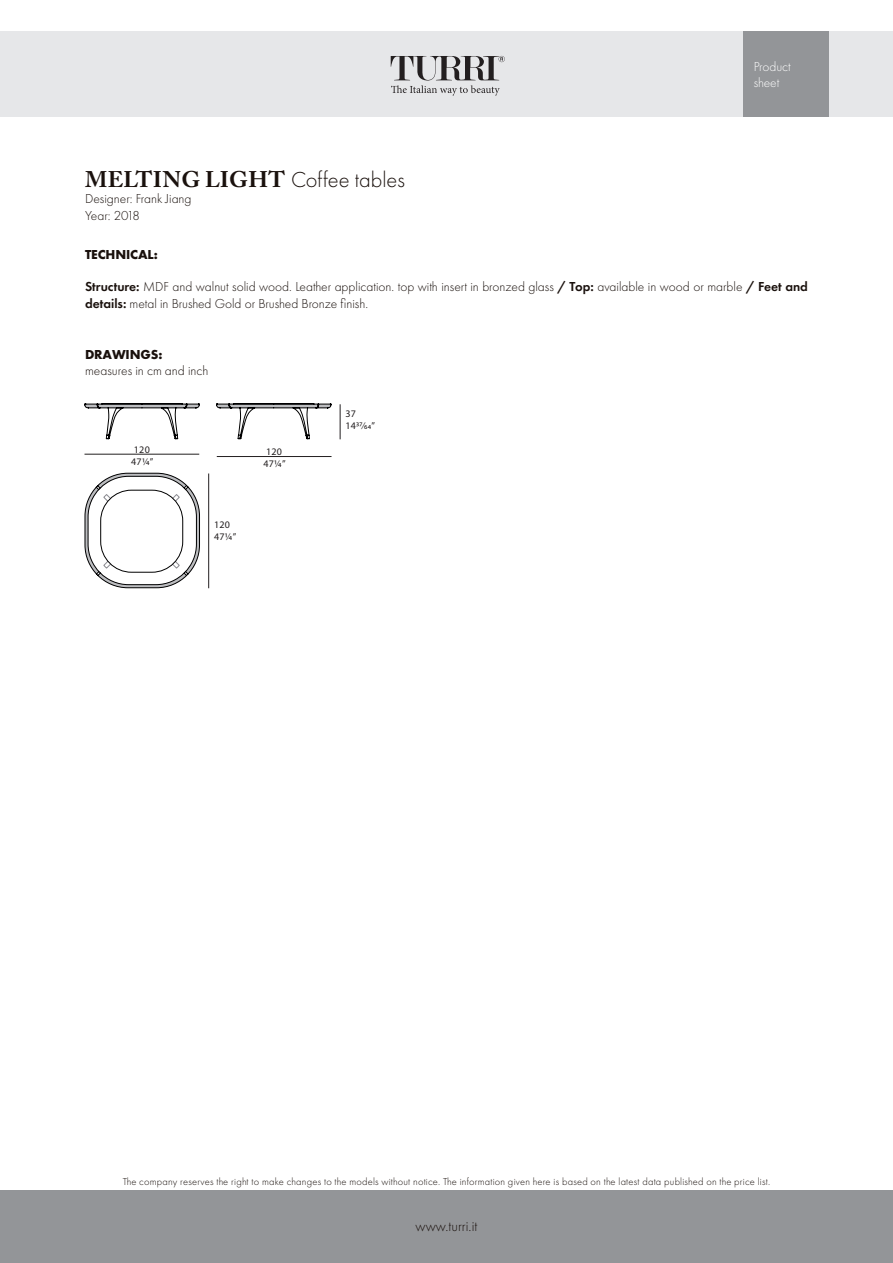
<style>
.page{position:relative;width:893px;height:1263px;background:#fff}
.page>*{position:absolute;margin:0;border:0;box-sizing:border-box;transform-origin:0 0}
.t1{font:700 22.5px "Adobe Caslon Pro";letter-spacing:.015em;color:#1a110d}
.t2{font:300 15px "Futura PT";color:#1a110d}
.t3{font:300 13.5px/16.2px "Futura PT";color:#1a110d}
.t4{font:700 13.5px "Futura PT";letter-spacing:-.01em;color:#1a110d}
.t5{font:300 13.5px/16.2px "Futura PT";color:#fff}
.t6{font:300 13.5px "Futura PT";letter-spacing:-.04em;color:#1a110d}
.t7{font:300 10.5px "Futura PT";letter-spacing:.02em;color:#1a110d}
.t8{font:10.05px "Myriad Pro";color:#231f20}
.s1{font-family:"Futura PT";font-weight:300}
.s2{font-weight:600}
</style>
<div class="page">
<div style="left:0;top:32px;width:893px;height:85px;background:#e6e7e9"></div>
<div style="left:0;top:1191px;width:893px;height:72px;background:#939598"></div>
<div style="left:743px;top:32px;width:85px;height:85px;background:#939598"></div>
<svg style="left:391px;top:56px;width:114px;height:40px"></svg>
<hr style="left:85px;top:454px;width:114px;height:1px;background:#231f20">
<hr style="left:217px;top:456px;width:114px;height:1px;background:#231f20">
<hr style="left:340px;top:404px;width:1px;height:35px;background:#231f20">
<hr style="left:208px;top:473px;width:1px;height:115px;background:#231f20">
<svg style="left:84px;top:403px;width:116px;height:37px"></svg>
<svg style="left:216px;top:403px;width:115px;height:37px"></svg>
<svg style="left:84px;top:472px;width:116px;height:116px"></svg>
<div style="left:101px;top:490px;width:82px;height:82px;background:#fff;border-radius:31px"></div>
<div style="left:100px;top:490px;width:83px;height:82px;border:1px solid #000001;border-radius:31px"></div>
<p class="t5" style="left:754px;top:58px;width:39px">Product sheet</p>
<p class="t1" style="left:85px;top:166px;width:321px">MELTING LIGHT <span class="s1">Coffee tables</span></p>
<p class="t3" style="left:85px;top:191px;width:108px">Designer: Frank Jiang</p>
<p class="t6" style="left:85px;top:207px;width:56px">Year: 2018</p>
<p class="t4" style="left:85px;top:246px;width:74px">TECHNICAL:</p>
<p class="t3" style="left:85px;top:279px;width:724px"><span class="s2">Structure:</span> MDF and walnut solid wood. Leather application. top with insert in bronzed glass <span class="s2">/ Top:</span> available in wood or marble <span class="s2">/ Feet and details:</span> metal in Brushed Gold or Brushed Bronze finish.</p>
<p class="t4" style="left:85px;top:346px;width:79px">DRAWINGS:</p>
<p class="t3" style="left:85px;top:363px;width:125px">measures in cm and inch</p>
<p class="t8" style="left:134px;top:443px;width:17px">120</p>
<p class="t8" style="left:131px;top:455px;width:24px">471/4”</p>
<p class="t8" style="left:214px;top:519px;width:17px">120</p>
<p class="t8" style="left:214px;top:530px;width:24px">471/4”</p>
<p class="t8" style="left:266px;top:446px;width:17px">120</p>
<p class="t8" style="left:263px;top:457px;width:24px">471/4”</p>
<p class="t8" style="left:345px;top:408px;width:12px">37</p>
<p class="t8" style="left:345px;top:419px;width:31px">1437/64”</p>
<p class="t7" style="left:123px;top:1175px;width:649px">The company reserves the right to make changes to the models without notice. The information given here is based on the latest data published on the price list.</p>
<p class="t2" style="left:416px;top:1218px;width:63px">www.turri.it</p>
</div>
